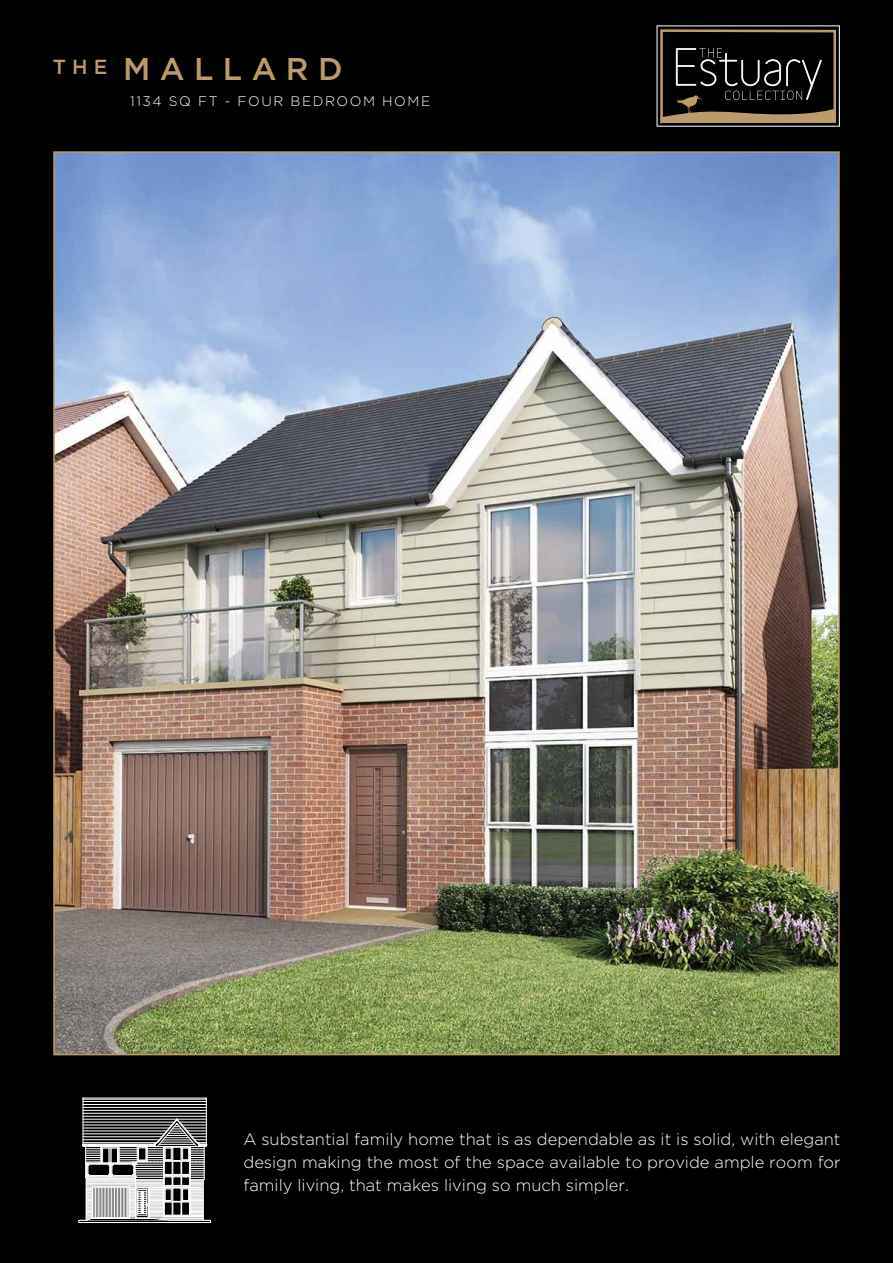
<style>
.page{position:relative;width:893px;height:1263px;background:#000}
.page>*{position:absolute;margin:0;border:0;box-sizing:border-box;transform-origin:0 0}
.t1{font:500 31.35px "Gotham";color:#bc9b6a}
.t2{font:300 16.5px/22.8px "Gotham";color:#fff;text-align:justify}
.t3{font:300 13.8px "Gotham";letter-spacing:.11em;color:#fff}
</style>
<div class="page">
<svg style="left:78px;top:1097px;width:133px;height:126px"></svg>
<img style="left:56px;top:154px;width:781px;height:898px">
<svg style="left:656px;top:25px;width:184px;height:102px"></svg>
<h1 class="t1" style="left:53px;top:51px;width:291px"><sup>THE</sup> MALLARD</h1>
<p class="t3" style="left:130px;top:94px;width:301px">1134 sq ft - four bedroom home</p>
<p class="t2" style="left:243px;top:1127px;width:599px">A substantial family home that is as dependable as it is solid, with elegant design making the most of the space available to provide ample room for family living, that makes living so much simpler.</p>
</div>
